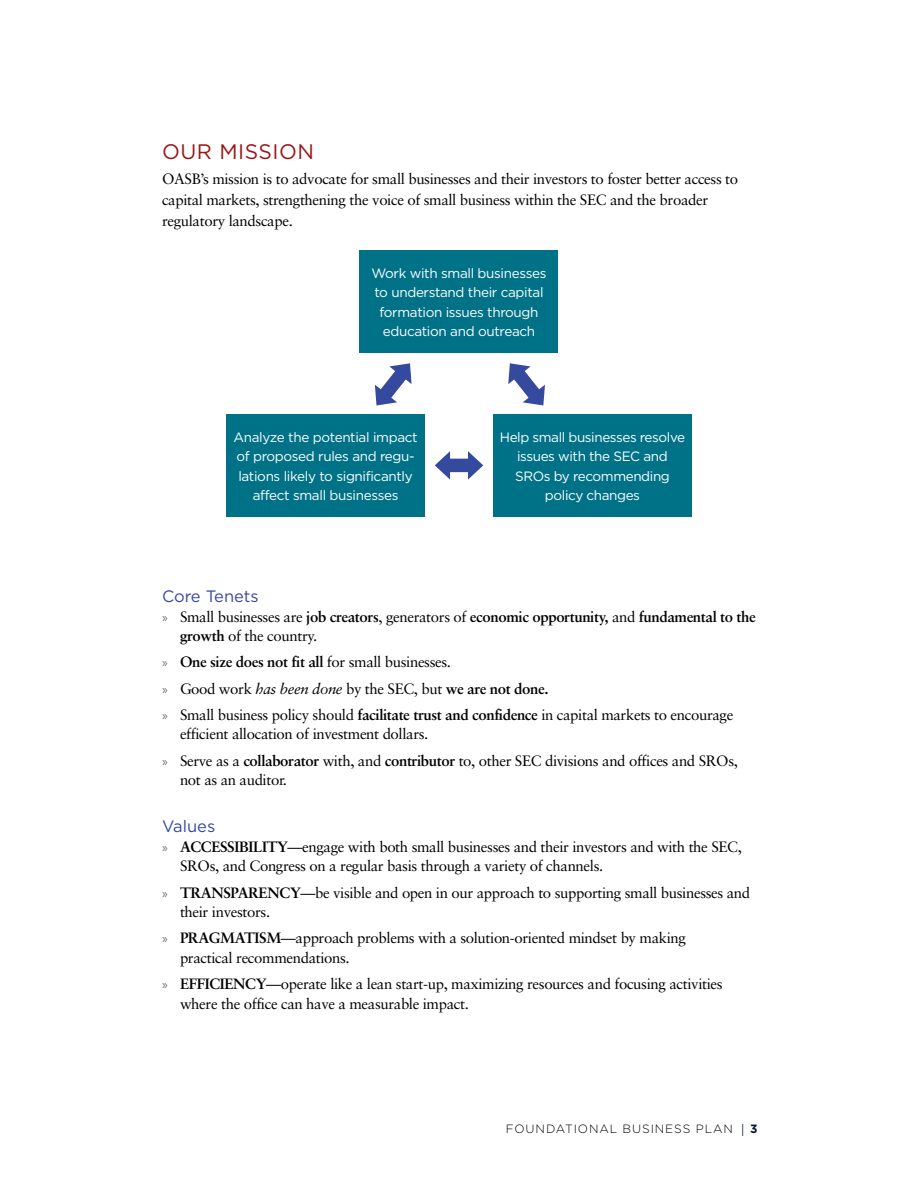
<style>
.page{position:relative;width:918px;height:1188px;background:#fff}
.page>*{position:absolute;margin:0;border:0;box-sizing:border-box;transform-origin:0 0}
.Heading_1{font:21px "Gotham HTF";letter-spacing:.025em;color:#9b1518}
.Heading_2{font:16.5px "Gotham HTF";color:#35499e}
.Body_Text{font:15px/19.5px "Sabon";letter-spacing:-.025em;color:#000}
.t1{font:700 15px/19.5px "Sabon";letter-spacing:-.025em;color:#000}
.body_text_no_spacing{font:13.5px/19.5px "Gotham HTF";letter-spacing:-.025em;color:#fff;text-align:center}
.t2{font:300 12px "Gotham HTF";letter-spacing:.075em;color:#000}
.s1{font-family:"Myriad Pro";font-weight:400;font-size:13.5px;color:#6d6e71}
.s2{font-weight:400}
.s3{font-family:"Myriad Pro";font-size:13.5px;color:#6d6e71}
.s4{font-style:italic}
.s5{font-weight:700}
.s6{font-family:"Helvetica";color:#091338}
.s7{font-weight:700;color:#091338}
</style>
<div class="page">
<div style="left:360px;top:250px;width:198px;height:103px;background:#007288"></div>
<div style="left:226px;top:414px;width:199px;height:103px;background:#007288"></div>
<div style="left:493px;top:414px;width:199px;height:103px;background:#007288"></div>
<svg style="left:374px;top:363px;width:38px;height:43px"></svg>
<svg style="left:508px;top:363px;width:37px;height:43px"></svg>
<div style="left:444px;top:459px;width:30px;height:13px;background:#35499e"></div>
<svg style="left:435px;top:451px;width:15px;height:29px"></svg>
<svg style="left:468px;top:451px;width:15px;height:29px"></svg>
<p class="Heading_1" style="left:162px;top:140px;width:154px">OUR MISSION</p>
<p class="Body_Text" style="left:162px;top:168px;width:578px;line-height:21px">OASB’s mission is to advocate for small businesses and their investors to foster better access to capital markets, strengthening the voice of small business within the SEC and the broader regulatory landscape.</p>
<p class="body_text_no_spacing" style="left:372px;top:263px;width:176px">Work with small businesses to understand their capital formation issues through education and outreach</p>
<p class="body_text_no_spacing" style="left:233px;top:427px;width:186px">Analyze the potential impact of proposed rules and regu&shy;lations likely to significantly affect small businesses</p>
<p class="body_text_no_spacing" style="left:500px;top:427px;width:187px">Help small businesses resolve issues with the SEC and<br>SROs by recommending policy changes</p>
<p class="Heading_2" style="left:162px;top:587px;width:98px">Core Tenets</p>
<p class="t1" style="left:180px;top:606px;width:577px;text-indent:-18px"><span class="s1">»</span> <span class="s2">Small businesses are</span> job creators<span class="s2">, generators of</span> economic opportunity, <span class="s2">and</span> fundamental to the growth <span class="s2">of the country.</span></p>
<p class="t1" style="left:162px;top:652px;width:291px"><span class="s1">»</span> One size does not fit all <span class="s2">for small businesses.</span></p>
<p class="Body_Text" style="left:162px;top:679px;width:388px"><span class="s3">»</span> Good work <span class="s4">has been done</span> by the SEC, but <span class="s5">we are not done.</span></p>
<p class="Body_Text" style="left:180px;top:705px;width:555px;text-indent:-18px"><span class="s3">»</span> Small business policy should <span class="s5">facilitate trust and confidence</span> in capital markets to encourage efficient allocation of investment dollars.</p>
<p class="Body_Text" style="left:180px;top:751px;width:560px;text-indent:-18px"><span class="s3">»</span> Serve as a <span class="s5">collaborator</span> with, and <span class="s5">contributor</span> to, other SEC divisions and offices and SROs, not as an auditor.</p>
<p class="Heading_2" style="left:162px;top:817px;width:55px">Values</p>
<p class="Body_Text" style="left:180px;top:837px;width:563px;text-indent:-18px"><span class="s3">»</span> <span class="s5">ACCESSIBILITY</span>—engage with both small businesses and their investors and with the SEC,<br>SROs, and Congress on a regular basis through a variety of channels.</p>
<p class="Body_Text" style="left:180px;top:883px;width:572px;text-indent:-18px"><span class="s3">»</span> <span class="s5">TRANSPARENCY</span>—be visible and open in our approach to supporting small businesses and their investors.</p>
<p class="Body_Text" style="left:180px;top:928px;width:508px;text-indent:-18px"><span class="s3">»</span> <span class="s5">PRAGMATISM</span>—approach problems with a solution-oriented mindset by making practical recommendations.</p>
<p class="Body_Text" style="left:180px;top:974px;width:544px;text-indent:-18px"><span class="s3">»</span> <span class="s5">EFFICIENCY</span>—operate like a lean start-up, maximizing resources and focusing activities where the office can have a measurable impact.</p>
<p class="t2" style="left:506px;top:1122px;width:253px">FOUNDATIONAL BUSINESS PLAN <span class="s6">|</span> <span class="s7">3</span></p>
</div>
